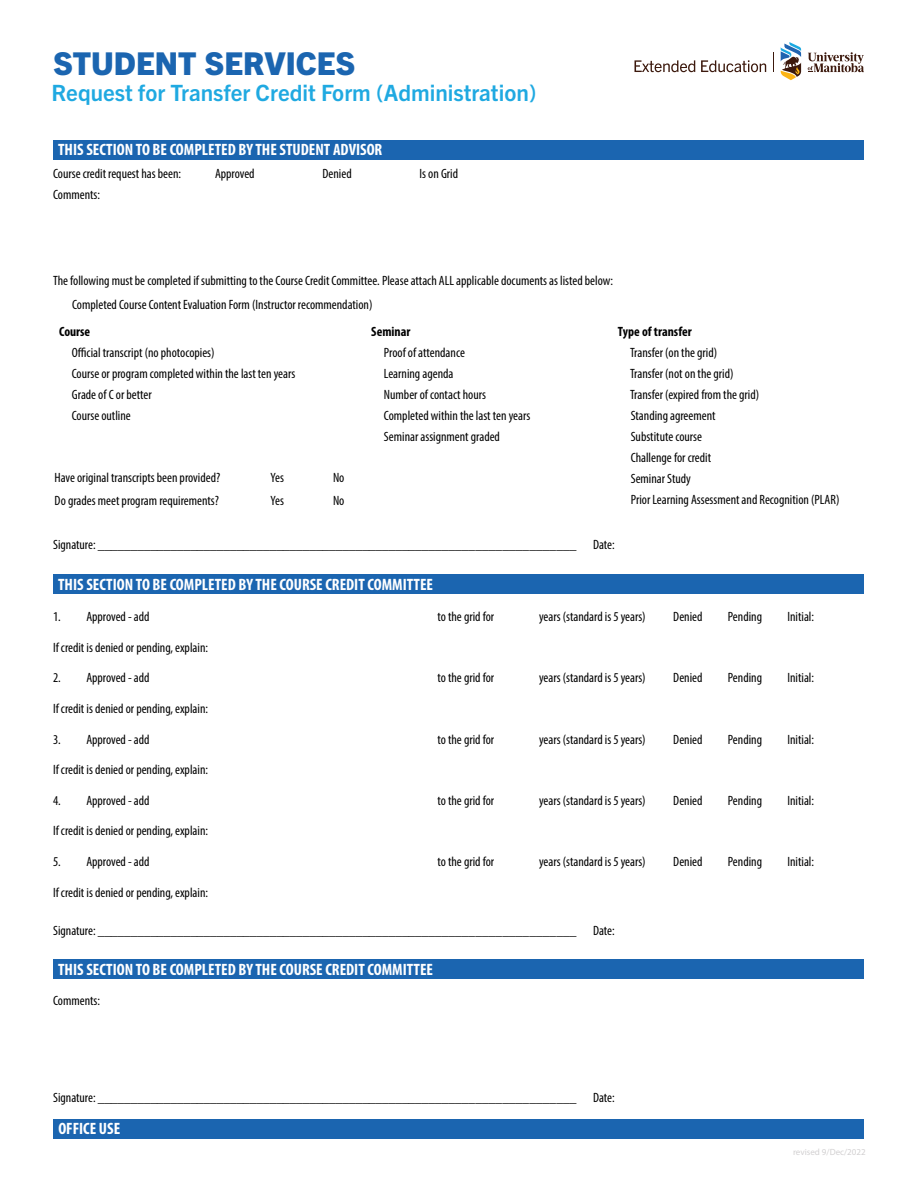
<style>
.page{position:relative;width:918px;height:1188px;background:#fff}
.page>*{position:absolute;margin:0;border:0;box-sizing:border-box;transform-origin:0 0}
.Heading_1{font:800 31.5px "Trade Gothic Next LT Pro";color:#1b65b0}
.Heading_2{font:700 22.5px "Trade Gothic Next LT Pro";color:#1fa9e1}
.Heading_3{font:700 condensed 16.5px "Myriad Pro";color:#fff}
.Paragraph_Style_13{font:condensed 13.5px "Myriad Pro";color:#000}
.Paragraph_Style_10{font:condensed 13.5px "Myriad Pro";color:#000}
.Paragraph_Style_9{font:condensed 13.5px "Myriad Pro";color:#000}
.Paragraph_Style_15{font:condensed 13.5px "Myriad Pro";color:#000}
.Paragraph_Style_12{font:condensed 13.5px "Myriad Pro";color:#000}
.Paragraph_Style_14{font:condensed 13.5px "Myriad Pro";color:#000}
.Paragraph_Style_11{font:condensed 13.5px "Myriad Pro";color:#000}
.Paragraph_Style_10-2{font:700 condensed 13.5px "Myriad Pro";color:#000}
.t1{font:9px "Myriad Pro";color:#d2d0d1}
</style>
<div class="page">
<div style="left:53px;top:140px;width:811px;height:19px;background:#1b65b0"></div>
<div style="left:53px;top:574px;width:811px;height:20px;background:#1b65b0"></div>
<div style="left:53px;top:959px;width:811px;height:20px;background:#1b65b0"></div>
<div style="left:53px;top:1119px;width:811px;height:19px;background:#1b65b0"></div>
<svg style="left:773px;top:53px;width:1px;height:19px"></svg>
<svg style="left:634px;top:60px;width:61px;height:12px"></svg>
<svg style="left:701px;top:60px;width:65px;height:12px"></svg>
<svg style="left:808px;top:52px;width:56px;height:20px"></svg>
<svg style="left:780px;top:42px;width:22px;height:39px"></svg>
<h1 class="Heading_1" style="left:53px;top:42px;width:304px">STUDENT SERVICES</h1>
<h2 class="Heading_2" style="left:51px;top:77px;width:487px">Request for Transfer Credit Form (Administration)</h2>
<h2 class="Heading_3" style="left:58px;top:139px;width:326px">THIS SECTION TO BE COMPLETED BY THE STUDENT ADVISOR</h2>
<p class="Paragraph_Style_9" style="left:53px;top:166px;width:130px">Course credit request has been:</p>
<p class="Paragraph_Style_9" style="left:215px;top:166px;width:41px">Approved</p>
<p class="Paragraph_Style_9" style="left:323px;top:166px;width:31px">Denied</p>
<p class="Paragraph_Style_9" style="left:420px;top:166px;width:40px">Is on Grid</p>
<p class="Paragraph_Style_9" style="left:53px;top:187px;width:48px">Comments:</p>
<p class="Paragraph_Style_9" style="left:53px;top:272px;width:561px">The following must be completed if submitting to the Course Credit Committee. Please attach ALL applicable documents as listed below:</p>
<p class="Paragraph_Style_9" style="left:72px;top:296px;width:302px">Completed Course Content Evaluation Form (Instructor recommendation)</p>
<p class="Paragraph_Style_10-2" style="left:59px;top:323px;width:33px">Course</p>
<p class="Paragraph_Style_10" style="left:72px;top:344px;width:144px">Official transcript (no photocopies)</p>
<p class="Paragraph_Style_10" style="left:72px;top:365px;width:225px">Course or program completed within the last ten years</p>
<p class="Paragraph_Style_10" style="left:72px;top:386px;width:81px">Grade of C or better</p>
<p class="Paragraph_Style_10" style="left:72px;top:407px;width:61px">Course outline</p>
<p class="Paragraph_Style_11" style="left:55px;top:469px;width:167px">Have original transcripts been provided?</p>
<p class="Paragraph_Style_11" style="left:271px;top:469px;width:15px">Yes</p>
<p class="Paragraph_Style_11" style="left:333px;top:469px;width:13px">No</p>
<p class="Paragraph_Style_11" style="left:55px;top:492px;width:166px">Do grades meet program requirements?</p>
<p class="Paragraph_Style_11" style="left:271px;top:492px;width:15px">Yes</p>
<p class="Paragraph_Style_11" style="left:333px;top:492px;width:13px">No</p>
<p class="Paragraph_Style_10-2" style="left:371px;top:323px;width:41px">Seminar</p>
<p class="Paragraph_Style_10" style="left:384px;top:344px;width:82px">Proof of attendance</p>
<p class="Paragraph_Style_10" style="left:384px;top:365px;width:71px">Learning agenda</p>
<p class="Paragraph_Style_10" style="left:384px;top:386px;width:104px">Number of contact hours</p>
<p class="Paragraph_Style_10" style="left:384px;top:407px;width:148px">Completed within the last ten years</p>
<p class="Paragraph_Style_10" style="left:384px;top:428px;width:118px">Seminar assignment graded</p>
<p class="Paragraph_Style_10-2" style="left:618px;top:323px;width:75px">Type of transfer</p>
<p class="Paragraph_Style_10" style="left:630px;top:344px;width:88px">Transfer (on the grid)</p>
<p class="Paragraph_Style_10" style="left:630px;top:365px;width:105px">Transfer (not on the grid)</p>
<p class="Paragraph_Style_10" style="left:630px;top:386px;width:130px">Transfer (expired from the grid)</p>
<p class="Paragraph_Style_10" style="left:631px;top:407px;width:86px">Standing agreement</p>
<p class="Paragraph_Style_10" style="left:631px;top:428px;width:73px">Substitute course</p>
<p class="Paragraph_Style_10" style="left:631px;top:449px;width:82px">Challenge for credit</p>
<p class="Paragraph_Style_10" style="left:631px;top:470px;width:62px">Seminar Study</p>
<p class="Paragraph_Style_10" style="left:631px;top:491px;width:210px">Prior Learning Assessment and Recognition (PLAR)</p>
<p class="Paragraph_Style_12" style="left:53px;top:536px;width:563px">Signature: ________________________________________________________________________ Date:</p>
<h3 class="Heading_3" style="left:58px;top:574px;width:376px">THIS SECTION TO BE COMPLETED BY THE COURSE CREDIT COMMITTEE</h3>
<p class="Paragraph_Style_13" style="left:53px;top:608px;width:98px">1. Approved - add</p>
<p class="Paragraph_Style_13" style="left:437px;top:608px;width:58px">to the grid for</p>
<p class="Paragraph_Style_13" style="left:539px;top:608px;width:108px">years (standard is 5 years)</p>
<p class="Paragraph_Style_13" style="left:673px;top:608px;width:31px">Denied</p>
<p class="Paragraph_Style_13" style="left:728px;top:608px;width:36px">Pending</p>
<p class="Paragraph_Style_13" style="left:787px;top:608px;width:28px">Initial:</p>
<p class="Paragraph_Style_13" style="left:53px;top:639px;width:157px">If credit is denied or pending, explain:</p>
<p class="Paragraph_Style_13" style="left:53px;top:670px;width:98px">2. Approved - add</p>
<p class="Paragraph_Style_13" style="left:437px;top:670px;width:58px">to the grid for</p>
<p class="Paragraph_Style_13" style="left:539px;top:670px;width:108px">years (standard is 5 years)</p>
<p class="Paragraph_Style_13" style="left:673px;top:670px;width:31px">Denied</p>
<p class="Paragraph_Style_13" style="left:728px;top:670px;width:36px">Pending</p>
<p class="Paragraph_Style_13" style="left:787px;top:670px;width:28px">Initial:</p>
<p class="Paragraph_Style_13" style="left:53px;top:700px;width:157px">If credit is denied or pending, explain:</p>
<p class="Paragraph_Style_13" style="left:53px;top:731px;width:98px">3. Approved - add</p>
<p class="Paragraph_Style_13" style="left:437px;top:731px;width:58px">to the grid for</p>
<p class="Paragraph_Style_13" style="left:539px;top:731px;width:108px">years (standard is 5 years)</p>
<p class="Paragraph_Style_13" style="left:673px;top:731px;width:31px">Denied</p>
<p class="Paragraph_Style_13" style="left:728px;top:731px;width:36px">Pending</p>
<p class="Paragraph_Style_13" style="left:787px;top:731px;width:28px">Initial:</p>
<p class="Paragraph_Style_13" style="left:53px;top:761px;width:157px">If credit is denied or pending, explain:</p>
<p class="Paragraph_Style_13" style="left:53px;top:792px;width:98px">4. Approved - add</p>
<p class="Paragraph_Style_13" style="left:437px;top:792px;width:58px">to the grid for</p>
<p class="Paragraph_Style_13" style="left:539px;top:792px;width:108px">years (standard is 5 years)</p>
<p class="Paragraph_Style_13" style="left:673px;top:792px;width:31px">Denied</p>
<p class="Paragraph_Style_13" style="left:728px;top:792px;width:36px">Pending</p>
<p class="Paragraph_Style_13" style="left:787px;top:792px;width:28px">Initial:</p>
<p class="Paragraph_Style_13" style="left:53px;top:823px;width:157px">If credit is denied or pending, explain:</p>
<p class="Paragraph_Style_13" style="left:53px;top:853px;width:98px">5. Approved - add</p>
<p class="Paragraph_Style_13" style="left:437px;top:853px;width:58px">to the grid for</p>
<p class="Paragraph_Style_13" style="left:539px;top:853px;width:108px">years (standard is 5 years)</p>
<p class="Paragraph_Style_13" style="left:673px;top:853px;width:31px">Denied</p>
<p class="Paragraph_Style_13" style="left:728px;top:853px;width:36px">Pending</p>
<p class="Paragraph_Style_13" style="left:787px;top:853px;width:28px">Initial:</p>
<p class="Paragraph_Style_13" style="left:53px;top:884px;width:157px">If credit is denied or pending, explain:</p>
<p class="Paragraph_Style_14" style="left:53px;top:922px;width:563px">Signature: ________________________________________________________________________ Date:</p>
<h3 class="Heading_3" style="left:58px;top:959px;width:376px">THIS SECTION TO BE COMPLETED BY THE COURSE CREDIT COMMITTEE</h3>
<p class="Paragraph_Style_15" style="left:53px;top:992px;width:48px">Comments:</p>
<p class="Paragraph_Style_15" style="left:53px;top:1089px;width:563px">Signature: ________________________________________________________________________ Date:</p>
<p class="Heading_3" style="left:58px;top:1118px;width:63px">OFFICE USE</p>
<p class="t1" style="left:793px;top:1146px;width:74px">revised 9/Dec/2022</p>
</div>
